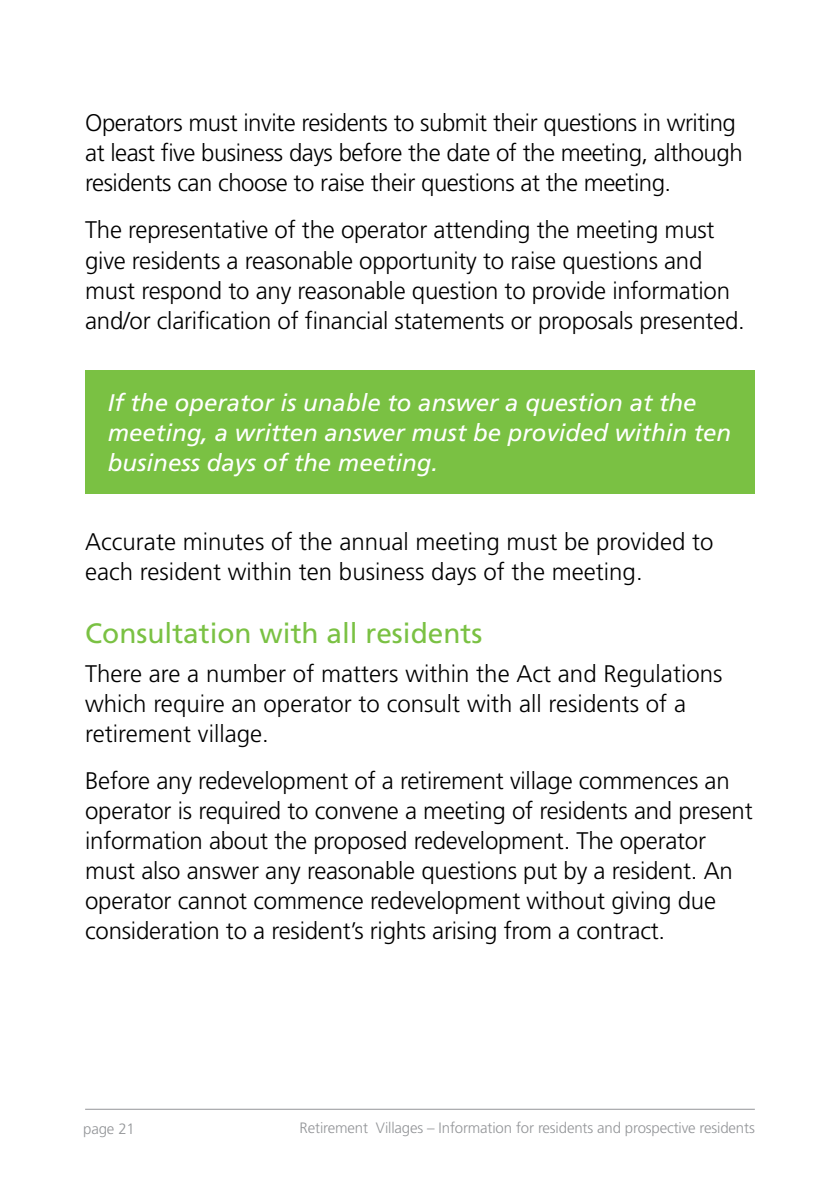
<style>
.page{position:relative;width:840px;height:1191px;background:#fff}
.page>*{position:absolute;margin:0;border:0;box-sizing:border-box;transform-origin:0 0}
.t1{font:28px "Frutiger";color:#7ac143}
.t2{font:300 24px/30px "Frutiger";letter-spacing:-.01em;color:#000}
.t3{font:italic 24px/30px "Frutiger";color:#fff}
.t4{font:300 15px "Frutiger";letter-spacing:-.01em;color:#939598}
</style>
<div class="page">
<hr style="left:85px;top:1108px;width:669px;height:1px;background:#939598">
<div style="left:85px;top:370px;width:669px;height:124px;background:#7ac143"></div>
<p class="t2" style="left:85px;top:108px;width:658px">Operators must invite residents to submit their questions in writing at least five business days before the date of the meeting, although residents can choose to raise their questions at the meeting.</p>
<p class="t2" style="left:85px;top:215px;width:661px">The representative of the operator attending the meeting must give residents a reasonable opportunity to raise questions and must respond to any reasonable question to provide information and/or clarification of financial statements or proposals presented.</p>
<p class="t3" style="left:108px;top:388px;width:624px">If the operator is unable to answer a question at the meeting, a written answer must be provided within ten business days of the meeting.</p>
<p class="t2" style="left:85px;top:527px;width:629px">Accurate minutes of the annual meeting must be provided to each resident within ten business days of the meeting.</p>
<p class="t1" style="left:85px;top:617px;width:398px">Consultation with all residents</p>
<p class="t2" style="left:85px;top:659px;width:638px">There are a number of matters within the Act and Regulations which require an operator to consult with all residents of a retirement village.</p>
<p class="t2" style="left:85px;top:766px;width:668px">Before any redevelopment of a retirement village commences an operator is required to convene a meeting of residents and present information about the proposed redevelopment. The operator must also answer any reasonable questions put by a resident. An operator cannot commence redevelopment without giving due consideration to a resident’s rights arising from a contract.</p>
<p class="t4" style="left:83px;top:1120px;width:53px">page 21</p>
<p class="t4" style="left:299px;top:1119px;width:456px">Retirement Villages – Information for residents and prospective residents</p>
</div>
